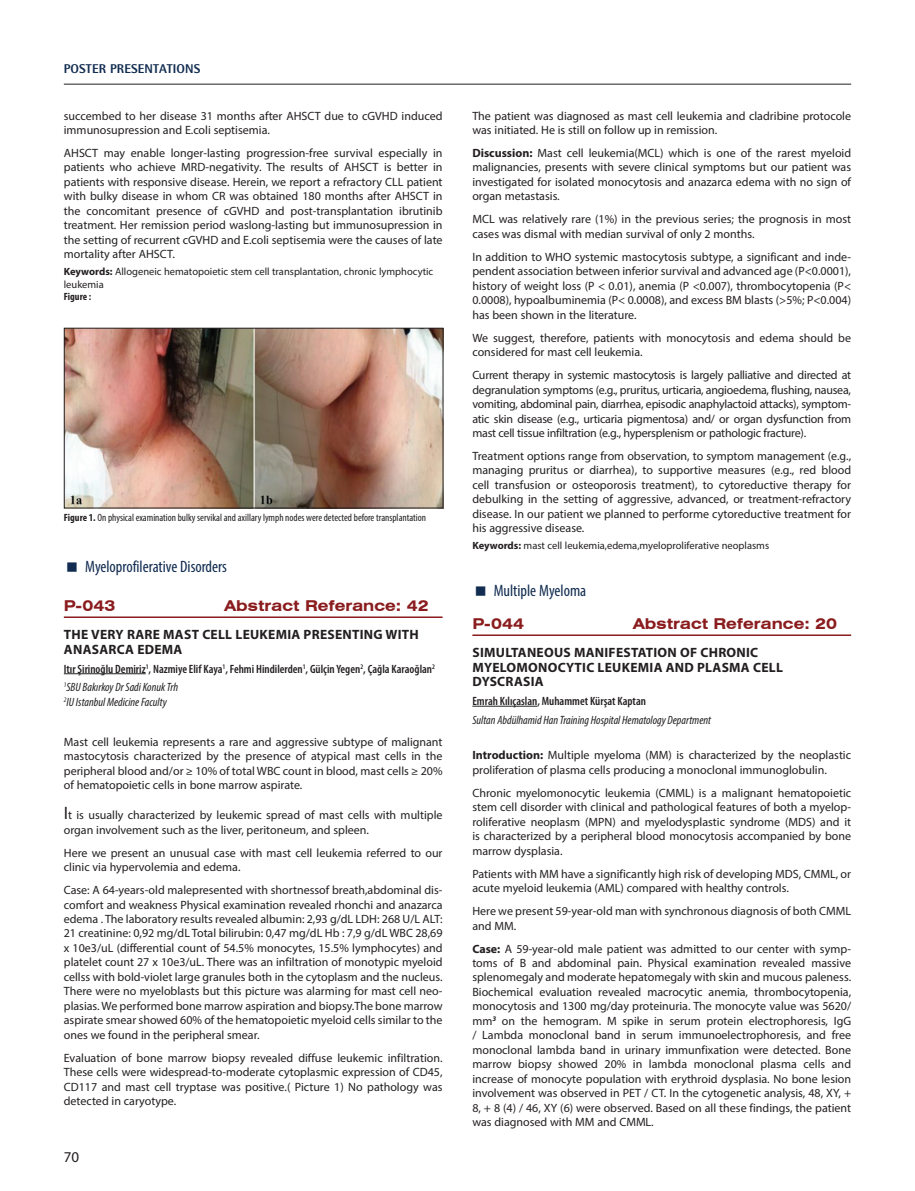
<style>
.page{position:relative;width:915px;height:1191px;background:#fff}
.page>*{position:absolute;margin:0;border:0;box-sizing:border-box;transform-origin:0 0}
.t1{font:condensed 16.5px "Myriad Pro";color:#112c50}
._00_kodlar{font:700 expanded 15px "Swiss 721 BT";color:#8a1c1e}
.t2{font:15px "Myriad Pro";color:#231f20}
._01_baslik{font:700 13.5px/14.4px "Myriad Pro";letter-spacing:.02em;color:#231f20}
.t3{font:800 12.75px "Rotis Semi Sans Std";letter-spacing:.01em;color:#112c50}
._04_Metin_normal{font:12px/14.4px "Myriad Pro";color:#231f20}
._04_METIN{font:12px/14.4px "Myriad Pro";color:#231f20;text-align:justify}
._02_yazar{font:600 condensed 12px "Myriad Pro";color:#231f20}
._03_KURUM{font:italic condensed 12px/14.4px "Myriad Pro";color:#231f20}
.Key{font:10.5px/12.6px "Myriad Pro";color:#231f20}
.Sekil_alt{font:condensed 10.5px "Myriad Pro";color:#231f20}
.Sekil_alt-2{font:700 condensed 10.5px "Myriad Pro";color:#231f20}
.s1{font-weight:700}
.s2{font-size:18px}
</style>
<div class="page">
<hr style="left:64px;top:84px;width:786px;height:1px;background:#231f20">
<hr style="left:64px;top:616px;width:378px;height:2px;background:#8a1c1e">
<hr style="left:64px;top:673px;width:82px;height:1px;background:#231f20">
<img style="left:66px;top:330px;width:375px;height:176px">
<div style="left:64px;top:328px;width:379px;height:180px;border:1px solid #231f20"></div>
<hr style="left:472px;top:634px;width:378px;height:2px;background:#8a1c1e">
<hr style="left:472px;top:706px;width:65px;height:1px;background:#231f20">
<p class="t3" style="left:64px;top:60px;width:138px">POSTER PRESENTATIONS</p>
<p class="_04_Metin_normal" style="left:64px;top:108px;width:380px">succembed to her disease 31 months after AHSCT due to cGVHD induced immunosupression and E.coli septisemia.</p>
<p class="_04_Metin_normal" style="left:64px;top:146px;width:380px;text-align:justify">AHSCT may enable longer-lasting progression-free survival especially in patients who achieve MRD-negativity. The results of AHSCT is better in patients with responsive disease. Herein, we report a refractory CLL patient with bulky disease in whom CR was obtained 180 months after AHSCT in the concomitant presence of cGVHD and post-transplantation ibrutinib treatment. Her remission period waslong-lasting but immunosupression in the setting of recurrent cGVHD and E.coli septisemia were the causes of late mortality after AHSCT.</p>
<p class="Key" style="left:64px;top:265px;width:371px"><span class="s1">Keywords:</span> Allogeneic hematopoietic stem cell transplantation, chronic lymphocytic leukemia</p>
<p class="Sekil_alt-2" style="left:64px;top:290px;width:29px">Figure :</p>
<p class="Sekil_alt" style="left:64px;top:511px;width:363px"><span class="s1">Figure 1.</span> On physical examination bulky servikal and axillary lymph nodes were detected before transplantation</p>
<p class="t1" style="left:85px;top:556px;width:143px">Myeloprofilerative Disorders</p>
<p class="_00_kodlar" style="left:64px;top:596px;width:53px">P-043</p>
<p class="_00_kodlar" style="left:224px;top:596px;width:205px">Abstract Referance: 42</p>
<p class="_01_baslik" style="left:64px;top:627px;width:356px">THE VERY RARE MAST CELL LEUKEMIA PRESENTING WITH<br>ANASARCA EDEMA</p>
<p class="_02_yazar" style="left:64px;top:662px;width:372px">Itır Şirinoğlu Demiriz<sup>1</sup>, Nazmiye Elif Kaya<sup>1</sup>, Fehmi Hindilerden<sup>1</sup>, Gülçin Yegen<sup>2</sup>, Çağla Karaoğlan<sup>2</sup></p>
<p class="_03_KURUM" style="left:64px;top:680px;width:116px"><sup>1</sup>SBU Bakırkoy Dr Sadi Konuk Trh<br><sup>2</sup>IU Istanbul Medicine Faculty</p>
<p class="_04_Metin_normal" style="left:64px;top:734px;width:380px;text-align:justify">Mast cell leukemia represents a rare and aggressive subtype of malignant mastocytosis characterized by the presence of atypical mast cells in the peripheral blood and/or ≥ 10% of total WBC count in blood, mast cells ≥ 20% of hematopoietic cells in bone marrow aspirate.</p>
<p class="_04_Metin_normal" style="left:64px;top:807px;width:380px"><span class="s2">I</span>t is usually characterized by leukemic spread of mast cells with multiple organ involvement such as the liver, peritoneum, and spleen.</p>
<p class="_04_Metin_normal" style="left:64px;top:845px;width:380px">Here we present an unusual case with mast cell leukemia referred to our clinic via hypervolemia and edema.</p>
<p class="_04_Metin_normal" style="left:64px;top:882px;width:380px;text-align:justify">Case: A 64-years-old malepresented with shortnessof breath,abdominal dis&shy;comfort and weakness Physical examination revealed rhonchi and anazarca edema . The laboratory results revealed albumin: 2,93 g/dL LDH: 268 U/L ALT:<br>21 creatinine: 0,92 mg/dL Total bilirubin: 0,47 mg/dL Hb : 7,9 g/dL WBC 28,69 x 10e3/uL (differential count of 54.5% monocytes, 15.5% lymphocytes) and platelet count 27 x 10e3/uL. There was an infiltration of monotypic myeloid cellss with bold-violet large granules both in the cytoplasm and the nucleus.<br>There were no myeloblasts but this picture was alarming for mast cell neo&shy;plasias. We performed bone marrow aspiration and biopsy.The bone marrow aspirate smear showed 60% of the hematopoietic myeloid cells similar to the ones we found in the peripheral smear.</p>
<p class="_04_Metin_normal" style="left:64px;top:1050px;width:380px;text-align:justify">Evaluation of bone marrow biopsy revealed diffuse leukemic infiltration.<br>These cells were widespread-to-moderate cytoplasmic expression of CD45, CD117 and mast cell tryptase was positive.( Picture 1) No pathology was detected in caryotype.</p>
<p class="t2" style="left:64px;top:1147px;width:17px">70</p>
<p class="_04_Metin_normal" style="left:472px;top:108px;width:380px">The patient was diagnosed as mast cell leukemia and cladribine protocole was initiated. He is still on follow up in remission.</p>
<p class="_04_METIN" style="left:472px;top:146px;width:380px"><span class="s1">Discussion:</span> Mast cell leukemia(MCL) which is one of the rarest myeloid malignancies, presents with severe clinical symptoms but our patient was investigated for isolated monocytosis and anazarca edema with no sign of organ metastasis.</p>
<p class="_04_Metin_normal" style="left:472px;top:212px;width:380px">MCL was relatively rare (1%) in the previous series; the prognosis in most cases was dismal with median survival of only 2 months.</p>
<p class="_04_Metin_normal" style="left:472px;top:249px;width:380px;text-align:justify">In addition to WHO systemic mastocytosis subtype, a significant and inde&shy;pendent association between inferior survival and advanced age (P&lt;0.0001), history of weight loss (P &lt; 0.01), anemia (P &lt;0.007), thrombocytopenia (P&lt; 0.0008), hypoalbuminemia (P&lt; 0.0008), and excess BM blasts (&gt;5%; P&lt;0.004) has been shown in the literature.</p>
<p class="_04_Metin_normal" style="left:472px;top:330px;width:380px">We suggest, therefore, patients with monocytosis and edema should be considered for mast cell leukemia.</p>
<p class="_04_Metin_normal" style="left:472px;top:368px;width:380px;text-align:justify">Current therapy in systemic mastocytosis is largely palliative and directed at degranulation symptoms (e.g., pruritus, urticaria, angioedema, flushing, nausea, vomiting, abdominal pain, diarrhea, episodic anaphylactoid attacks), symptom&shy;atic skin disease (e.g., urticaria pigmentosa) and/ or organ dysfunction from mast cell tissue infiltration (e.g., hypersplenism or pathologic fracture).</p>
<p class="_04_Metin_normal" style="left:472px;top:448px;width:380px;text-align:justify">Treatment options range from observation, to symptom management (e.g., managing pruritus or diarrhea), to supportive measures (e.g., red blood cell transfusion or osteoporosis treatment), to cytoreductive therapy for debulking in the setting of aggressive, advanced, or treatment-refractory disease. In our patient we planned to performe cytoreductive treatment for his aggressive disease.</p>
<p class="Key" style="left:472px;top:539px;width:298px"><span class="s1">Keywords:</span> mast cell leukemia,edema,myeloproliferative neoplasms</p>
<p class="t1" style="left:493px;top:580px;width:94px">Multiple Myeloma</p>
<p class="_00_kodlar" style="left:472px;top:614px;width:53px">P-044</p>
<p class="_00_kodlar" style="left:632px;top:614px;width:205px">Abstract Referance: 20</p>
<p class="_01_baslik" style="left:472px;top:645px;width:312px">SIMULTANEOUS MANIFESTATION OF CHRONIC<br>MYELOMONOCYTIC LEUKEMIA AND PLASMA CELL<br>DYSCRASIA</p>
<p class="_02_yazar" style="left:472px;top:694px;width:175px">Emrah Kılıçaslan, Muhammet Kürşat Kaptan</p>
<p class="_03_KURUM" style="left:472px;top:712px;width:240px">Sultan Abdülhamid Han Training Hospital Hematology Department</p>
<p class="_04_METIN" style="left:472px;top:748px;width:380px"><span class="s1">Introduction:</span> Multiple myeloma (MM) is characterized by the neoplastic proliferation of plasma cells producing a monoclonal immunoglobulin.</p>
<p class="_04_Metin_normal" style="left:472px;top:785px;width:380px;text-align:justify">Chronic myelomonocytic leukemia (CMML) is a malignant hematopoietic stem cell disorder with clinical and pathological features of both a myelop&shy;roliferative neoplasm (MPN) and myelodysplastic syndrome (MDS) and it is characterized by a peripheral blood monocytosis accompanied by bone marrow dysplasia.</p>
<p class="_04_Metin_normal" style="left:472px;top:866px;width:380px">Patients with MM have a significantly high risk of developing MDS, CMML, or acute myeloid leukemia (AML) compared with healthy controls.</p>
<p class="_04_Metin_normal" style="left:472px;top:903px;width:380px">Here we present 59-year-old man with synchronous diagnosis of both CMML and MM.</p>
<p class="_04_METIN" style="left:472px;top:941px;width:380px"><span class="s1">Case:</span> A 59-year-old male patient was admitted to our center with symp&shy;toms of B and abdominal pain. Physical examination revealed massive splenomegaly and moderate hepatomegaly with skin and mucous paleness.<br>Biochemical evaluation revealed macrocytic anemia, thrombocytopenia, monocytosis and 1300 mg/day proteinuria. The monocyte value was 5620/ mm<sup>3</sup> on the hemogram. M spike in serum protein electrophoresis, IgG / Lambda monoclonal band in serum immunoelectrophoresis, and free monoclonal lambda band in urinary immunfixation were detected. Bone marrow biopsy showed 20% in lambda monoclonal plasma cells and increase of monocyte population with erythroid dysplasia. No bone lesion involvement was observed in PET / CT. In the cytogenetic analysis, 48, XY, + 8, + 8 (4) / 46, XY (6) were observed. Based on all these findings, the patient was diagnosed with MM and CMML.</p>
</div>
